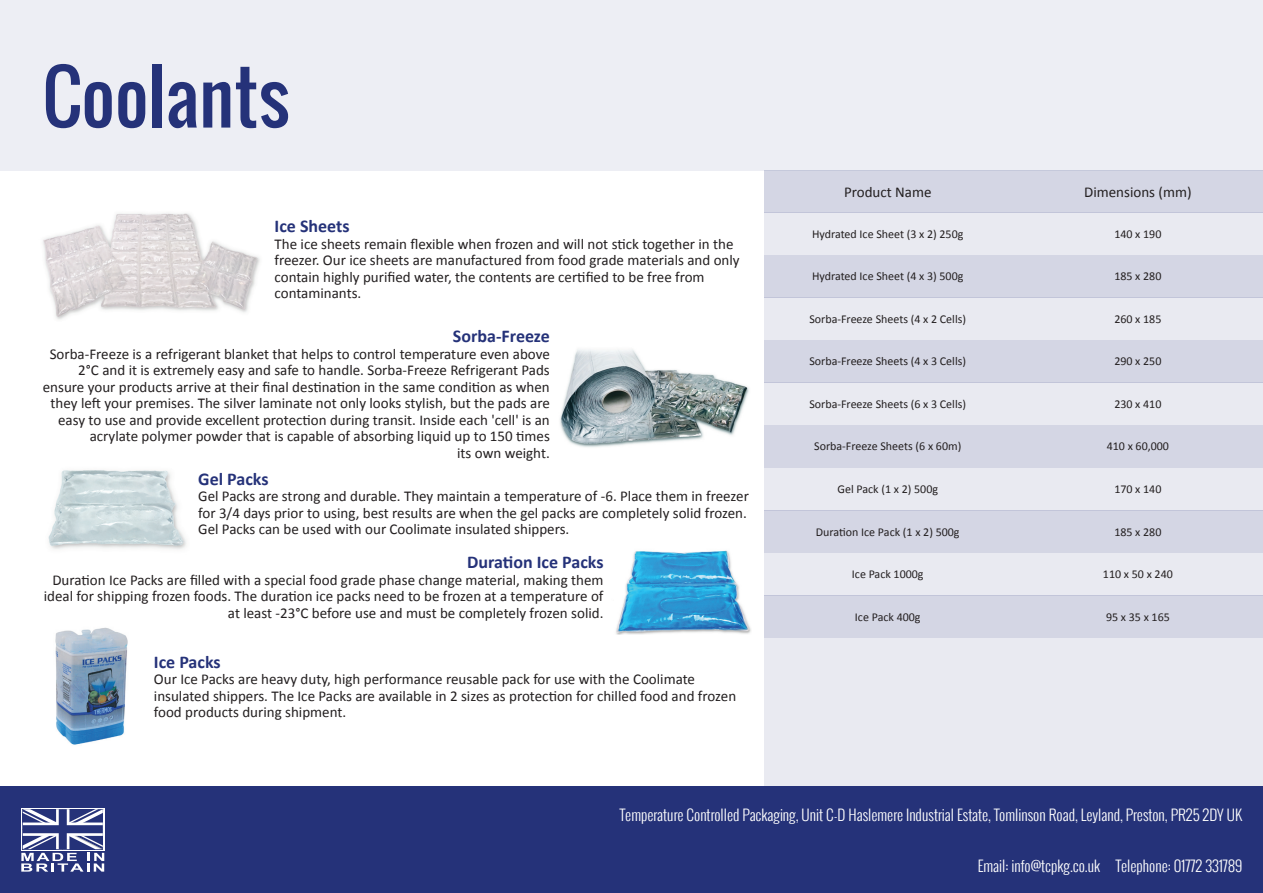
<style>
.page{position:relative;width:1263px;height:893px;background:#fff}
.page>*{position:absolute;margin:0;border:0;box-sizing:border-box;transform-origin:0 0}
.t1{font:72px "Oswald";color:#253279}
.t2{font:700 18px "Calibri";color:#253279}
.t3{font:15px/16.5px "Calibri";color:#231f20}
.t4{font:300 15px "Oswald";color:#fff}
.t5{font:12px "Calibri";color:#231f20}
</style>
<div class="page">
<div style="left:0;top:0;width:1263px;height:170px;background:#edeef4"></div>
<div style="left:0;top:787px;width:1263px;height:106px;background:#253279"></div>
<div style="left:21px;top:808px;width:83px;height:42px;background:#fff"></div>
<svg style="left:21px;top:809px;width:83px;height:63px"></svg>
<div style="left:764px;top:170px;width:499px;height:43px;background:#d4d6e4"></div>
<div style="left:764px;top:213px;width:499px;height:42px;background:#e9eaf1"></div>
<div style="left:764px;top:255px;width:499px;height:43px;background:#d4d6e4"></div>
<div style="left:764px;top:298px;width:499px;height:42px;background:#e9eaf1"></div>
<div style="left:764px;top:340px;width:499px;height:43px;background:#d4d6e4"></div>
<div style="left:764px;top:383px;width:499px;height:42px;background:#e9eaf1"></div>
<div style="left:764px;top:425px;width:499px;height:43px;background:#d4d6e4"></div>
<div style="left:764px;top:468px;width:499px;height:42px;background:#e9eaf1"></div>
<div style="left:764px;top:510px;width:499px;height:43px;background:#d4d6e4"></div>
<div style="left:764px;top:553px;width:499px;height:42px;background:#e9eaf1"></div>
<div style="left:764px;top:595px;width:499px;height:43px;background:#d4d6e4"></div>
<div style="left:764px;top:638px;width:499px;height:149px;background:#e9eaf1"></div>
<img style="left:43px;top:213px;width:217px;height:107px">
<img style="left:560px;top:349px;width:189px;height:98px">
<img style="left:48px;top:470px;width:139px;height:80px">
<img style="left:616px;top:550px;width:135px;height:85px">
<img style="left:55px;top:627px;width:73px;height:118px">
<h1 class="t1" style="left:43px;top:42px;width:248px">Coolants</h1>
<p class="t2" style="left:275px;top:215px;width:77px">Ice Sheets</p>
<p class="t3" style="left:275px;top:235px;width:467px">The ice sheets remain flexible when frozen and will not stick together in the freezer. Our ice sheets are manufactured from food grade materials and only contain highly purified water, the contents are certified to be free from contaminants.</p>
<p class="t2" style="left:453px;top:325px;width:98px">Sorba-Freeze</p>
<p class="t3" style="left:43px;top:346px;width:508px;text-align:right">Sorba-Freeze is a refrigerant blanket that helps to control temperature even above 2°C and it is extremely easy and safe to handle. Sorba-Freeze Refrigerant Pads ensure your products arrive at their final destination in the same condition as when they left your premises. The silver laminate not only looks stylish, but the pads are easy to use and provide excellent protection during transit. Inside each 'cell' is an acrylate polymer powder that is capable of absorbing liquid up to 150 times<br>its own weight.</p>
<p class="t2" style="left:198px;top:467px;width:72px">Gel Packs</p>
<p class="t3" style="left:198px;top:488px;width:552px">Gel Packs are strong and durable. They maintain a temperature of -6. Place them in freezer for 3/4 days prior to using, best results are when the gel packs are completely solid frozen.<br>Gel Packs can be used with our Coolimate insulated shippers.</p>
<p class="t2" style="left:467px;top:551px;width:138px">Duration Ice Packs</p>
<p class="t3" style="left:44px;top:572px;width:561px;text-align:right">Duration Ice Packs are filled with a special food grade phase change material, making them ideal for shipping frozen foods. The duration ice packs need to be frozen at a temperature of at least -23°C before use and must be completely frozen solid.</p>
<p class="t2" style="left:154px;top:650px;width:68px">Ice Packs</p>
<p class="t3" style="left:154px;top:671px;width:584px">Our Ice Packs are heavy duty, high performance reusable pack for use with the Coolimate insulated shippers. The Ice Packs are available in 2 sizes as protection for chilled food and frozen food products during shipment.</p>
<p class="t3" style="left:844px;top:184px;width:89px">Product Name</p>
<p class="t3" style="left:1084px;top:184px;width:109px">Dimensions (mm)</p>
<p class="t5" style="left:812px;top:226px;width:153px">Hydrated Ice Sheet (3 x 2) 250g</p>
<p class="t5" style="left:1114px;top:226px;width:49px">140 x 190</p>
<p class="t5" style="left:812px;top:269px;width:153px">Hydrated Ice Sheet (4 x 3) 500g</p>
<p class="t5" style="left:1114px;top:269px;width:49px">185 x 280</p>
<p class="t5" style="left:809px;top:311px;width:158px">Sorba-Freeze Sheets (4 x 2 Cells)</p>
<p class="t5" style="left:1114px;top:311px;width:49px">260 x 185</p>
<p class="t5" style="left:809px;top:354px;width:158px">Sorba-Freeze Sheets (4 x 3 Cells)</p>
<p class="t5" style="left:1114px;top:354px;width:49px">290 x 250</p>
<p class="t5" style="left:809px;top:396px;width:158px">Sorba-Freeze Sheets (6 x 3 Cells)</p>
<p class="t5" style="left:1114px;top:396px;width:49px">230 x 410</p>
<p class="t5" style="left:814px;top:439px;width:149px">Sorba-Freeze Sheets (6 x 60m)</p>
<p class="t5" style="left:1107px;top:439px;width:64px">410 x 60,000</p>
<p class="t5" style="left:837px;top:481px;width:102px">Gel Pack (1 x 2) 500g</p>
<p class="t5" style="left:1114px;top:481px;width:49px">170 x 140</p>
<p class="t5" style="left:816px;top:524px;width:145px">Duration Ice Pack (1 x 2) 500g</p>
<p class="t5" style="left:1114px;top:524px;width:49px">185 x 280</p>
<p class="t5" style="left:852px;top:566px;width:73px">Ice Pack 1000g</p>
<p class="t5" style="left:1103px;top:566px;width:71px">110 x 50 x 240</p>
<p class="t5" style="left:855px;top:609px;width:67px">Ice Pack 400g</p>
<p class="t5" style="left:1106px;top:609px;width:65px">95 x 35 x 165</p>
<p class="t4" style="left:620px;top:803px;width:624px">Temperature Controlled Packaging, Unit C-D Haslemere Industrial Estate, Tomlinson Road, Leyland, Preston, PR25 2DY UK</p>
<p class="t4" style="left:978px;top:854px;width:266px">Email: info@tcpkg.co.uk Telephone: 01772 331789</p>
</div>
